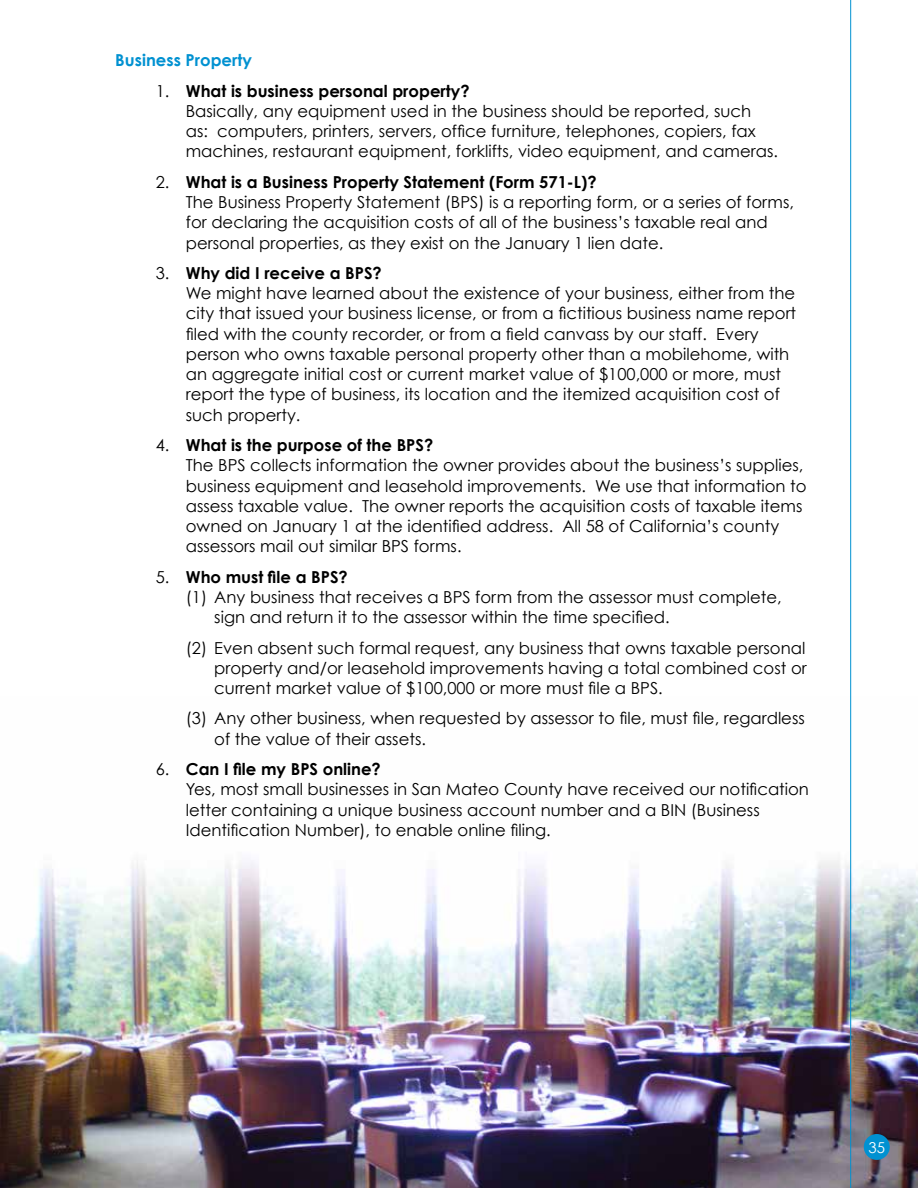
<style>
.page{position:relative;width:918px;height:1188px;background:#fff}
.page>*{position:absolute;margin:0;border:0;box-sizing:border-box;transform-origin:0 0}
.t1{font:18px "Century Gothic";color:#fff}
.t2{font:16.5px/20.2px "Century Gothic";color:#000}
.t3{font:700 16.5px "Century Gothic";color:#000}
.t4{font:700 16.5px "Century Gothic";color:#0091d1}
.s1{font-weight:700}
.s2{font-weight:400}
</style>
<div class="page">
<img style="left:0;top:697px;width:918px;height:491px">
<hr style="left:850px;top:0;width:1px;height:1188px;background:#0091d1">
<div style="left:864px;top:1134px;width:26px;height:26px;background:#0091d1;border-radius:50%"></div>
<p class="t4" style="left:115px;top:50px;width:138px">Business Property</p>
<p class="t2" style="left:186px;top:80px;width:594px;text-indent:-30px">1. <span class="s1">What is business personal property?<br></span>Basically, any equipment used in the business should be reported, such<br>as: computers, printers, servers, office furniture, telephones, copiers, fax machines, restaurant equipment, forklifts, video equipment, and cameras.</p>
<p class="t2" style="left:186px;top:172px;width:610px;text-indent:-30px">2. <span class="s1">What is a Business Property Statement (Form 571-L)?<br></span>The Business Property Statement (BPS) is a reporting form, or a series of forms, for declaring the acquisition costs of all of the business’s taxable real and personal properties, as they exist on the January 1 lien date.</p>
<p class="t2" style="left:186px;top:263px;width:612px;text-indent:-30px">3. <span class="s1">Why did I receive a BPS?<br></span>We might have learned about the existence of your business, either from the city that issued your business license, or from a fictitious business name report filed with the county recorder, or from a field canvass by our staff. Every person who owns taxable personal property other than a mobilehome, with an aggregate initial cost or current market value of $100,000 or more, must report the type of business, its location and the itemized acquisition cost of such property.</p>
<p class="t2" style="left:186px;top:435px;width:622px;text-indent:-30px">4. <span class="s1">What is the purpose of the BPS?<br></span>The BPS collects information the owner provides about the business’s supplies, business equipment and leasehold improvements. We use that information to assess taxable value. The owner reports the acquisition costs of taxable items owned on January 1 at the identified address. All 58 of California’s county assessors mail out similar BPS forms.</p>
<p class="t3" style="left:156px;top:566px;width:194px"><span class="s2">5.</span> Who must file a BPS?</p>
<p class="t2" style="left:186px;top:587px;width:597px">(1) Any business that receives a BPS form from the assessor must complete,</p>
<p class="t2" style="left:214px;top:607px;width:457px">sign and return it to the assessor within the time specified.</p>
<p class="t2" style="left:214px;top:637px;width:594px;text-align:justify;text-indent:-28px">(2) Even absent such formal request, any business that owns taxable personal property and/or leasehold improvements having a total combined cost or current market value of $100,000 or more must file a BPS.</p>
<p class="t2" style="left:214px;top:708px;width:592px;text-indent:-28px">(3) Any other business, when requested by assessor to file, must file, regardless of the value of their assets.</p>
<p class="t2" style="left:186px;top:759px;width:625px;text-indent:-30px">6. <span class="s1">Can I file my BPS online?<br></span>Yes, most small businesses in San Mateo County have received our notification letter containing a unique business account number and a BIN (Business Identification Number), to enable online filing.</p>
<p class="t1" style="left:869px;top:1134px;width:21px">35</p>
</div>
